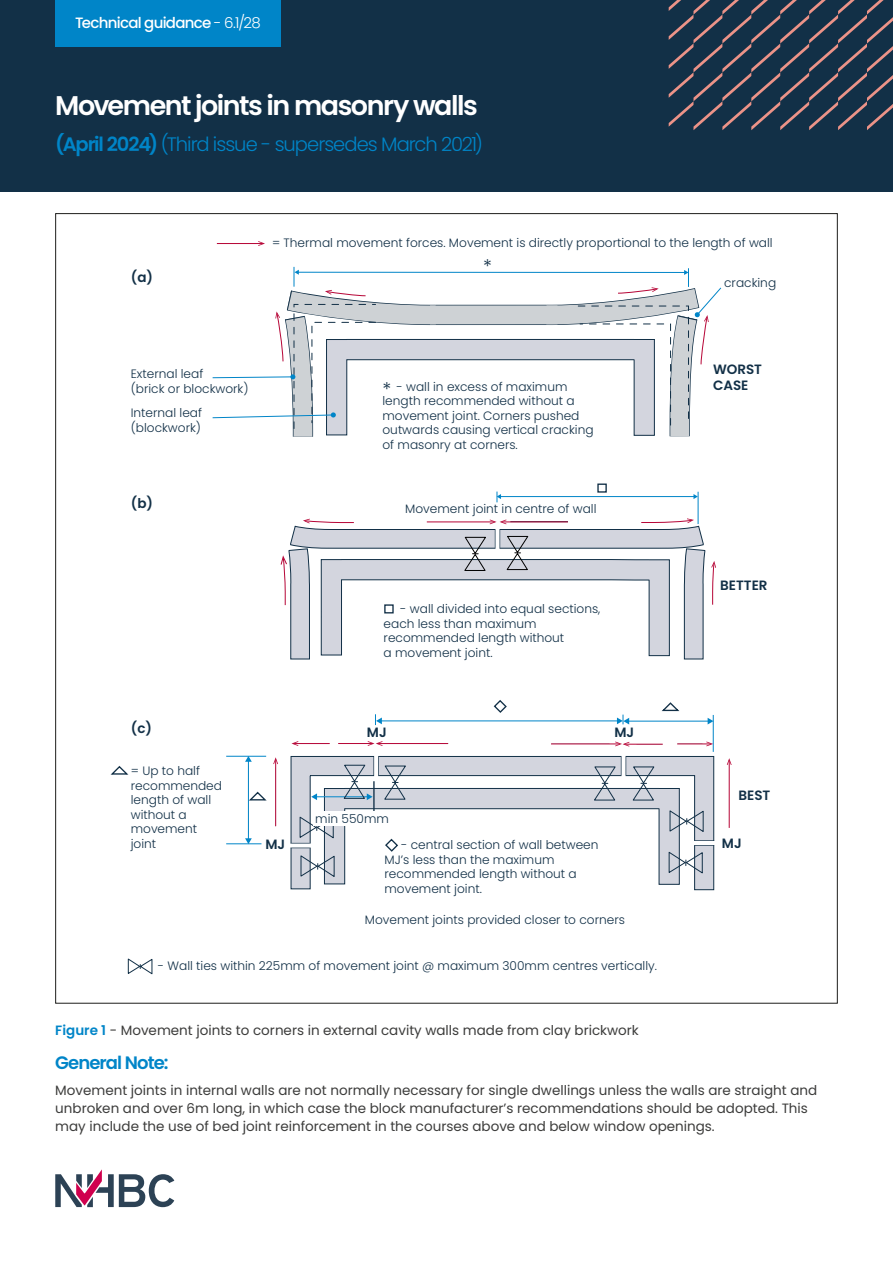
<style>
.page{position:relative;width:893px;height:1263px;background:#fff}
.page>*{position:absolute;margin:0;border:0;box-sizing:border-box;transform-origin:0 0}
.t1{font:600 27px "Poppins";letter-spacing:-.055em;color:#fff}
.t2{font:300 19.5px "Poppins";letter-spacing:-.05em;color:#0085c8}
.t3{font:300 18.9px "Poppins";color:#123047}
.t4{font:600 18px "Poppins";letter-spacing:-.05em;color:#0085c8}
.t5{font:500 15px "Poppins";letter-spacing:-.05em;color:#fff}
.t6{font:13.5px/18px "Poppins";color:#3c3c3b}
.t7{font:600 13.5px/16.2px "Poppins";color:#123047}
.t8{font:300 12.15px/14.5px "Poppins";color:#123047}
.s1{font-weight:300}
.s2{font-weight:600}
.s3{font-size:18.9px}
.s4{font-weight:600;color:#0085c8}
</style>
<div class="page">
<div style="left:0;top:0;width:893px;height:191px;background:#123047"></div>
<svg style="left:669px;top:0;width:224px;height:130px"></svg>
<svg style="left:55px;top:1169px;width:119px;height:38px"></svg>
<svg style="left:290px;top:756px;width:424px;height:134px"></svg>
<div style="left:291px;top:843px;width:19px;height:5px;background:#9eaab3"></div>
<svg style="left:704px;top:840px;width:10px;height:6px"></svg>
<hr style="left:294px;top:743px;width:36px;height:1px;background:#b70738">
<svg style="left:291px;top:741px;width:7px;height:5px"></svg>
<hr style="left:275px;top:759px;width:1px;height:67px;background:#b70738">
<svg style="left:273px;top:757px;width:5px;height:7px"></svg>
<hr style="left:338px;top:743px;width:34px;height:1px;background:#b70738">
<hr style="left:378px;top:743px;width:70px;height:1px;background:#b70738">
<svg style="left:368px;top:741px;width:15px;height:5px"></svg>
<hr style="left:625px;top:744px;width:38px;height:1px;background:#b70738">
<hr style="left:551px;top:743px;width:69px;height:1px;background:#b70738">
<svg style="left:615px;top:741px;width:14px;height:6px"></svg>
<hr style="left:677px;top:743px;width:34px;height:1px;background:#b70738">
<svg style="left:706px;top:741px;width:7px;height:5px"></svg>
<hr style="left:226px;top:756px;width:40px;height:1px;background:#0085c8">
<hr style="left:226px;top:843px;width:35px;height:1px;background:#0085c8">
<hr style="left:248px;top:761px;width:1px;height:78px;background:#0085c8">
<svg style="left:245px;top:838px;width:7px;height:6px"></svg>
<svg style="left:245px;top:756px;width:7px;height:6px"></svg>
<hr style="left:713px;top:715px;width:1px;height:37px;background:#0085c8">
<hr style="left:381px;top:720px;width:237px;height:1px;background:#0085c8">
<svg style="left:375px;top:714px;width:7px;height:11px"></svg>
<svg style="left:493px;top:700px;width:14px;height:13px"></svg>
<svg style="left:662px;top:702px;width:18px;height:10px"></svg>
<svg style="left:299px;top:764px;width:405px;height:121px"></svg>
<svg style="left:711px;top:561px;width:5px;height:44px"></svg>
<hr style="left:698px;top:492px;width:1px;height:32px;background:#0085c8">
<hr style="left:500px;top:496px;width:194px;height:1px;background:#0085c8">
<svg style="left:693px;top:494px;width:5px;height:5px"></svg>
<svg style="left:497px;top:492px;width:4px;height:10px"></svg>
<div style="left:597px;top:483px;width:10px;height:10px;border:1px solid #123047"></div>
<svg style="left:281px;top:518px;width:424px;height:142px"></svg>
<svg style="left:128px;top:958px;width:25px;height:17px"></svg>
<svg style="left:212px;top:267px;width:510px;height:170px"></svg>
<hr style="left:628px;top:721px;width:81px;height:1px;background:#0085c8">
<svg style="left:617px;top:715px;width:12px;height:9px"></svg>
<svg style="left:708px;top:718px;width:5px;height:6px"></svg>
<svg style="left:247px;top:791px;width:20px;height:11px"></svg>
<svg style="left:110px;top:766px;width:19px;height:9px"></svg>
<svg style="left:374px;top:756px;width:4px;height:23px"></svg>
<div style="left:621px;top:754px;width:5px;height:25px;background:#fff"></div>
<svg style="left:495px;top:527px;width:4px;height:25px"></svg>
<svg style="left:290px;top:843px;width:23px;height:4px"></svg>
<hr style="left:693px;top:841px;width:25px;height:4px;background:#fff">
<hr style="left:217px;top:243px;width:46px;height:1px;background:#b70738">
<svg style="left:258px;top:241px;width:7px;height:5px"></svg>
<hr style="left:729px;top:760px;width:1px;height:68px;background:#b70738">
<svg style="left:727px;top:758px;width:5px;height:7px"></svg>
<div style="left:55px;top:0;width:226px;height:46px;background:#0085c8"></div>
<p class="t5" style="left:75px;top:14px;width:187px">Technical guidance <span class="s1">- 6.1/28</span></p>
<h1 class="t1" style="left:55px;top:90px;width:424px">Movement joints in masonry walls</h1>
<h2 class="t2" style="left:55px;top:132px;width:429px"><span class="s2">(April 2024)</span> (Third issue - supersedes March 2021)</h2>
<p class="t8" style="left:272px;top:236px;width:502px">= Thermal movement forces. Movement is directly proportional to the length of wall</p>
<p class="t7" style="left:131px;top:269px;width:24px">(a)</p>
<h3 class="t3" style="left:483px;top:256px;width:10px">*</h3>
<p class="t8" style="left:724px;top:276px;width:54px">cracking</p>
<p class="t8" style="left:131px;top:367px;width:119px">External leaf<br>(brick or blockwork)</p>
<p class="t7" style="left:713px;top:361px;width:51px">WORST<br>CASE</p>
<p class="t8" style="left:382px;top:379px;width:213px"><span class="s3">*</span> - wall in excess of maximum length recommended without a movement joint. Corners pushed outwards causing vertical cracking of masonry at corners.</p>
<p class="t8" style="left:131px;top:406px;width:73px">Internal leaf (blockwork)</p>
<p class="t7" style="left:131px;top:495px;width:24px">(b)</p>
<p class="t7" style="left:131px;top:721px;width:23px">(c)</p>
<p class="t8" style="left:131px;top:763px;width:93px">= Up to half recommended length of wall without a movement joint</p>
<p class="t8" style="left:405px;top:502px;width:193px">Movement joint in centre of wall</p>
<p class="t8" style="left:384px;top:602px;width:218px;text-indent:17px">- wall divided into equal sections, each less than maximum recommended length without<br>a movement joint.</p>
<p class="t7" style="left:367px;top:724px;width:21px">MJ</p>
<p class="t7" style="left:614px;top:724px;width:21px">MJ</p>
<p class="t8" style="left:315px;top:812px;width:75px">min 550mm</p>
<p class="t7" style="left:720px;top:578px;width:49px">BETTER</p>
<p class="t7" style="left:738px;top:788px;width:33px">BEST</p>
<p class="t7" style="left:265px;top:836px;width:21px">MJ</p>
<p class="t7" style="left:722px;top:836px;width:21px">MJ</p>
<p class="t8" style="left:384px;top:837px;width:216px;text-indent:17px">- central section of wall between<br>MJ’s less than the maximum recommended length without a movement joint.</p>
<p class="t8" style="left:365px;top:913px;width:262px">Movement joints provided closer to corners</p>
<p class="t8" style="left:158px;top:959px;width:501px">- Wall ties within 225mm of movement joint @ maximum 300mm centres vertically.</p>
<p class="t6" style="left:55px;top:1021px;width:585px"><span class="s4">Figure 1</span> - Movement joints to corners in external cavity walls made from clay brickwork</p>
<h3 class="t4" style="left:55px;top:1052px;width:115px">General Note:</h3>
<p class="t6" style="left:55px;top:1081px;width:763px">Movement joints in internal walls are not normally necessary for single dwellings unless the walls are straight and unbroken and over 6m long, in which case the block manufacturer’s recommendations should be adopted. This may include the use of bed joint reinforcement in the courses above and below window openings.</p>
</div>
